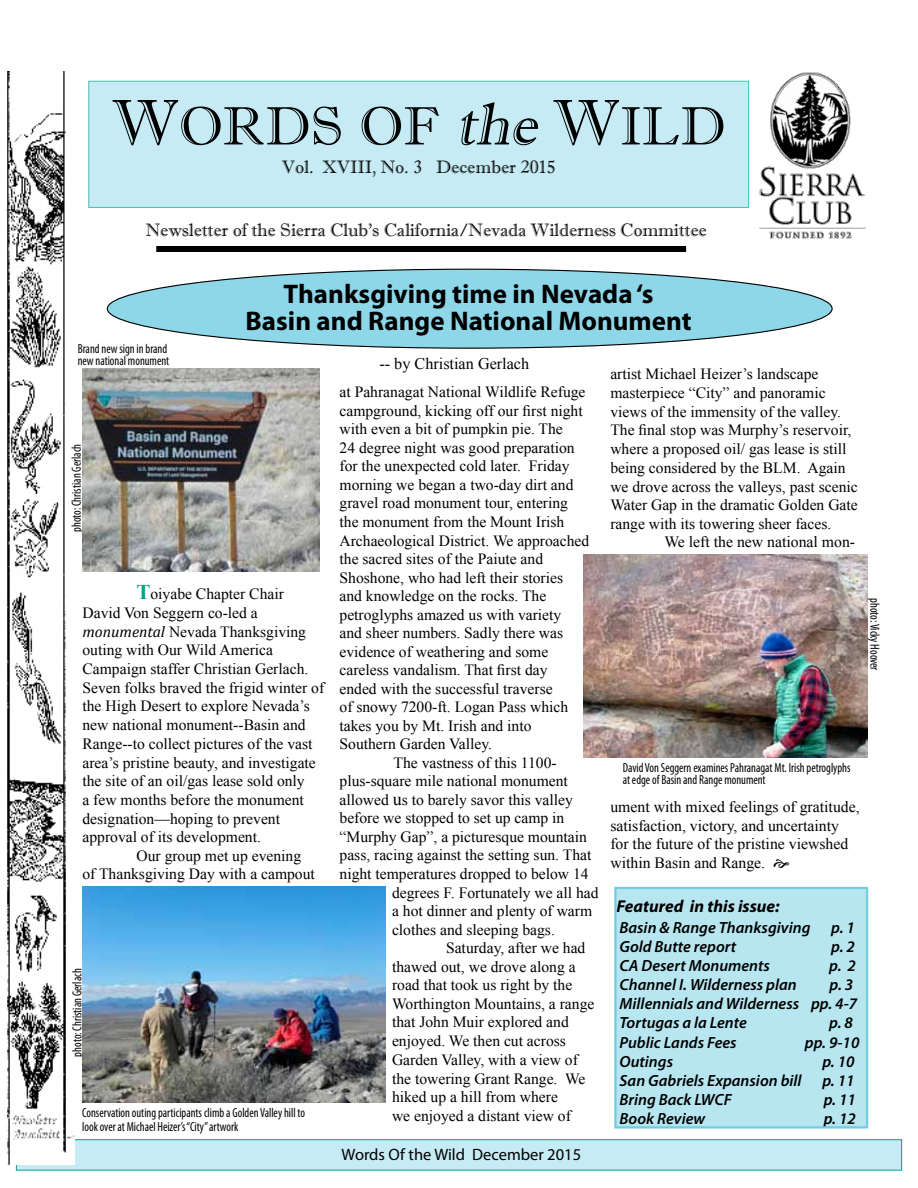
<style>
.page{position:relative;width:918px;height:1188px;background:#fff}
.page>*{position:absolute;margin:0;border:0;box-sizing:border-box;transform-origin:0 0}
.t1{font:54px "Imprint MT Shadow";color:#000}
.t2{font:700 27px/27px "Myriad Pro";color:#000;text-align:center}
.t3{font:18px "Imprint MT Shadow";color:#000}
.t4{font:italic 700 17.25px "Myriad Pro";color:#000}
.t5{font:16.5px "Myriad Pro";color:#000}
.t6{font:italic 600 16.2px/19.2px "Myriad Pro";color:#000}
.t7{font:16.2px "Times New Roman";color:#000}
.t8{font:15.75px/18.8px "Times New Roman";color:#000}
.t9{font:15.6px/18.8px "Times New Roman";color:#000}
.t10{font:condensed 13.2px/12px "Myriad Pro";color:#000;scale:.91 1}
.s1{font-size:64.5px}
.s2{font-style:italic;font-size:60px}
.s3{font-weight:700;font-size:21px;color:#00a389}
.s4{font-family:"Cambria";font-style:italic}
.s5{font-size:18px}
</style>
<div class="page">
<div style="left:16px;top:1140px;width:886px;height:30px;background:#c6ebf4"></div>
<div style="left:156px;top:246px;width:530px;height:6px;border:3px solid #000"></div>
<img style="left:1px;top:72px;width:74px;height:1093px">
<div style="left:89px;top:81px;width:660px;height:126px;background:#c6ebf4"></div>
<div style="left:89px;top:81px;width:660px;height:126px;border:1px solid #4dbead"></div>
<img style="left:759px;top:72px;width:107px;height:167px">
<div style="left:107px;top:269px;width:725px;height:79px;background:#8dd7e9;border-radius:50%"></div>
<div style="left:615px;top:888px;width:252px;height:239px;background:#b7e6f1"></div>
<div style="left:614px;top:887px;width:254px;height:242px;border:2px solid #70cde3"></div>
<img style="left:584px;top:554px;width:283px;height:203px">
<img style="left:82px;top:369px;width:237px;height:203px">
<img style="left:82px;top:886px;width:303px;height:217px">
<h1 class="t1" style="left:112px;top:94px;width:615px"><span class="s1">W</span>ORDS OF <span class="s2">the</span> <span class="s1">W</span>ILD</h1>
<p class="t3" style="left:282px;top:156px;width:275px">Vol. XVIII, No. 3 December 2015</p>
<p class="t3" style="left:146px;top:220px;width:562px">Newsletter of the Sierra Club’s California/Nevada Wilderness Committee</p>
<h2 class="t2" style="left:246px;top:279px;width:448px">Thanksgiving time in Nevada ‘s<br>Basin and Range National Monument</h2>
<p class="t10" style="left:78px;top:343px;width:102px">Brand new sign in brand new national monument</p>
<p class="t10" style="left:70px;top:532px;width:98px;rotate:-90deg">photo: Christian Gerlach</p>
<p class="t9" style="left:83px;top:584px;width:243px;text-indent:54px"><span class="s3">T</span>oiyabe Chapter Chair David Von Seggern co-led a <span class="s4">monumental</span> Nevada Thanksgiving outing with Our Wild America Campaign staffer Christian Gerlach.<br>Seven folks braved the frigid winter of the High Desert to explore Nevada’s new national monument--Basin and Range--to collect pictures of the vast area’s pristine beauty, and investigate the site of an oil/gas lease sold only<br>a few months before the monument designation—hoping to prevent approval of its development.</p>
<p class="t9" style="left:83px;top:846px;width:234px;text-indent:54px">Our group met up evening of Thanksgiving Day with a campout</p>
<p class="t10" style="left:71px;top:1057px;width:98px;rotate:-90deg">photo: Christian Gerlach</p>
<p class="t10" style="left:82px;top:1106px;width:246px;line-height:13.5px">Conservation outing participants climb a Golden Valley hill to look over at Michael Heizer’s “City” artwork</p>
<p class="t7" style="left:379px;top:353px;width:151px">-- by Christian Gerlach</p>
<p class="t9" style="left:340px;top:383px;width:248px">at Pahranagat National Wildlife Refuge</p>
<p class="t9" style="left:340px;top:401px;width:245px">campground, kicking off our first night</p>
<p class="t9" style="left:340px;top:420px;width:225px">with even a bit of pumpkin pie. The</p>
<p class="t9" style="left:340px;top:438px;width:237px">24 degree night was good preparation</p>
<p class="t9" style="left:340px;top:457px;width:232px">for the unexpected cold later. Friday</p>
<p class="t9" style="left:340px;top:475px;width:235px">morning we began a two-day dirt and</p>
<p class="t9" style="left:340px;top:494px;width:230px">gravel road monument tour, entering</p>
<p class="t9" style="left:340px;top:512px;width:226px">the monument from the Mount Irish</p>
<p class="t9" style="left:340px;top:531px;width:251px">Archaeological District. We approached</p>
<p class="t9" style="left:340px;top:549px;width:205px">the sacred sites of the Paiute and</p>
<p class="t9" style="left:340px;top:568px;width:225px">Shoshone, who had left their stories</p>
<p class="t9" style="left:340px;top:586px;width:208px">and knowledge on the rocks. The</p>
<p class="t9" style="left:340px;top:605px;width:223px">petroglyphs amazed us with variety</p>
<p class="t9" style="left:340px;top:623px;width:225px">and sheer numbers. Sadly there was</p>
<p class="t9" style="left:340px;top:642px;width:210px">evidence of weathering and some</p>
<p class="t9" style="left:340px;top:660px;width:210px">careless vandalism. That first day</p>
<p class="t9" style="left:340px;top:679px;width:215px">ended with the successful traverse</p>
<p class="t9" style="left:340px;top:697px;width:230px">of snowy 7200-ft. Logan Pass which</p>
<p class="t9" style="left:340px;top:716px;width:193px">takes you by Mt. Irish and into</p>
<p class="t9" style="left:340px;top:734px;width:154px">Southern Garden Valley.</p>
<p class="t9" style="left:394px;top:753px;width:165px">The vastness of this 1100-</p>
<p class="t9" style="left:340px;top:771px;width:230px">plus-square mile national monument</p>
<p class="t9" style="left:340px;top:790px;width:235px">allowed <span class="s5">u</span>s to barely savor this valley</p>
<p class="t9" style="left:340px;top:809px;width:226px">before we stopped to set up camp in</p>
<p class="t9" style="left:340px;top:827px;width:249px">“Murphy Gap”, a picturesque mountain</p>
<p class="t9" style="left:340px;top:846px;width:253px">pass, racing against the setting sun. That</p>
<p class="t9" style="left:340px;top:864px;width:251px">night temperatures dropped to below 14</p>
<p class="t9" style="left:392px;top:883px;width:208px">degrees F. Fortunately we all had</p>
<p class="t9" style="left:392px;top:901px;width:202px">a hot dinner and plenty of warm</p>
<p class="t9" style="left:392px;top:920px;width:164px">clothes and sleeping bags.</p>
<p class="t9" style="left:446px;top:938px;width:141px">Saturday, after we had</p>
<p class="t9" style="left:392px;top:957px;width:185px">thawed out, we drove along a</p>
<p class="t9" style="left:392px;top:975px;width:182px">road that took us right by the</p>
<p class="t9" style="left:392px;top:994px;width:204px">Worthington Mountains, a range</p>
<p class="t9" style="left:392px;top:1013px;width:178px">that John Muir explored and</p>
<p class="t9" style="left:392px;top:1031px;width:175px">enjoyed. We then cut across</p>
<p class="t9" style="left:392px;top:1050px;width:187px">Garden Valley, with a view of</p>
<p class="t9" style="left:392px;top:1069px;width:195px">the towering Grant Range. We</p>
<p class="t9" style="left:392px;top:1087px;width:167px">hiked up a hill from where</p>
<p class="t9" style="left:392px;top:1106px;width:180px">we enjoyed a distant view of</p>
<p class="t5" style="left:342px;top:1144px;width:241px">Words Of the Wild December 2015</p>
<p class="t9" style="left:610px;top:364px;width:249px">artist Michael Heizer’s landscape masterpiece “City” and panoramic views of the immensity of the valley.<br>The final stop was Murphy’s reservoir, where a proposed oil/ gas lease is still being considered by the BLM. Again we drove across the valleys, past scenic Water Gap in the dramatic Golden Gate range with its towering sheer faces.</p>
<p class="t8" style="left:664px;top:532px;width:192px">We left the new national mon-</p>
<p class="t10" style="left:623px;top:762px;width:252px">David Von Seggern examines Pahranagat Mt. Irish petroglyphs at edge of Basin and Range monument</p>
<p class="t8" style="left:610px;top:797px;width:251px">ument with mixed feelings of gratitude, satisfaction, victory, and uncertainty for the future of the pristine viewshed within Basin and Range.</p>
<p class="t4" style="left:617px;top:895px;width:165px">Featured in this issue:</p>
<p class="t6" style="left:620px;top:917px;width:192px">Basin &amp; Range Thanksgiving</p>
<p class="t6" style="left:831px;top:917px;width:25px">p. 1</p>
<p class="t6" style="left:620px;top:936px;width:118px">Gold Butte report</p>
<p class="t6" style="left:831px;top:936px;width:25px">p. 2</p>
<p class="t6" style="left:620px;top:956px;width:152px">CA Desert Monuments</p>
<p class="t6" style="left:829px;top:956px;width:28px">p. 2</p>
<p class="t6" style="left:620px;top:975px;width:179px">Channel I. Wilderness plan</p>
<p class="t6" style="left:620px;top:975px;width:239px;text-indent:210px">p. 3<br>Millennials and Wilderness pp. 4-7<br>Tortugas a la Lente</p>
<p class="t6" style="left:829px;top:1013px;width:25px">p. 8</p>
<p class="t6" style="left:620px;top:1032px;width:119px">Public Lands Fees</p>
<p class="t6" style="left:805px;top:1032px;width:56px">pp. 9-10</p>
<p class="t6" style="left:620px;top:1051px;width:55px">Outings</p>
<p class="t6" style="left:822px;top:1051px;width:34px">p. 10</p>
<p class="t6" style="left:620px;top:1070px;width:184px">San Gabriels Expansion bill</p>
<p class="t6" style="left:822px;top:1070px;width:34px">p. 11</p>
<p class="t6" style="left:620px;top:1090px;width:114px">Bring Back LWCF</p>
<p class="t6" style="left:824px;top:1090px;width:34px">p. 11</p>
<p class="t6" style="left:620px;top:1109px;width:87px">Book Review</p>
<p class="t6" style="left:824px;top:1109px;width:34px">p. 12</p>
<p class="t10" style="left:881px;top:598px;width:81px;rotate:90deg">photo: Vicky Hoover</p>
</div>
